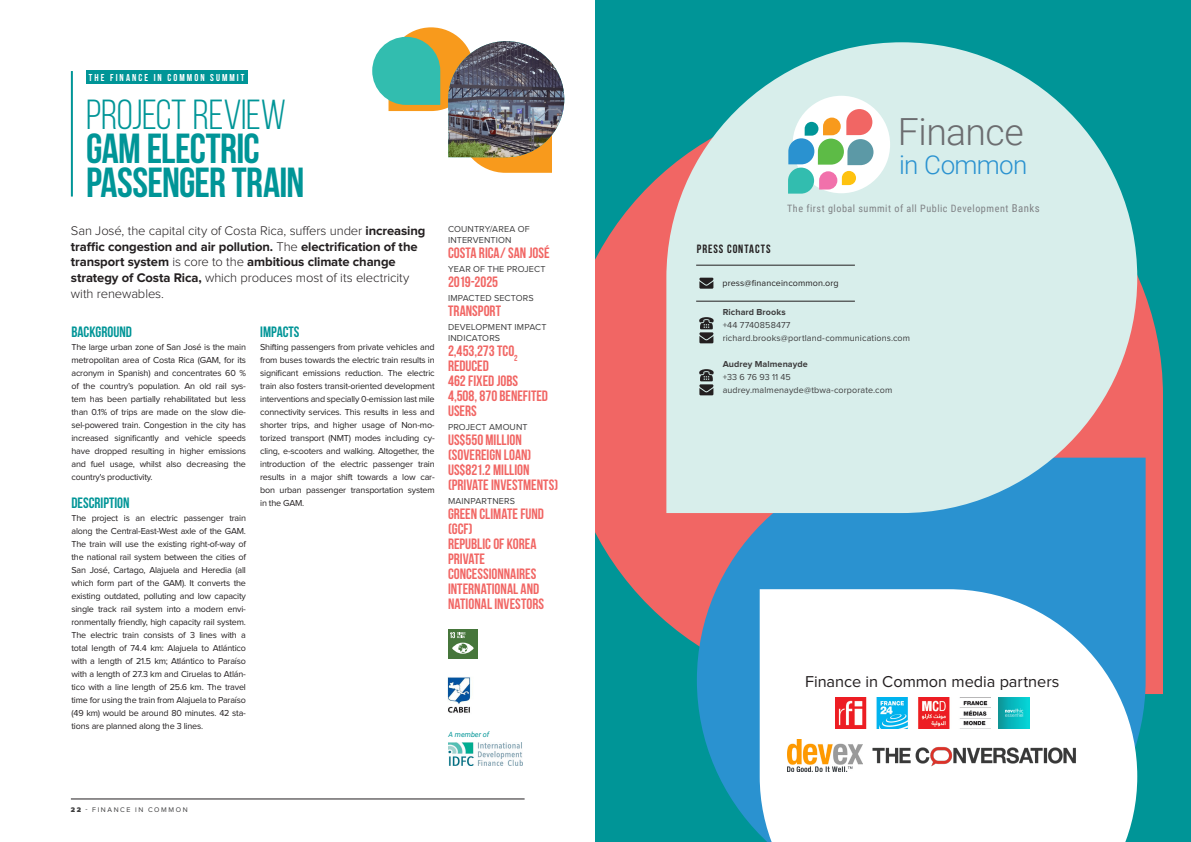
<style>
.page{position:relative;width:1191px;height:842px;background:#fff}
.page>*{position:absolute;margin:0;border:0;box-sizing:border-box;transform-origin:0 0}
.t1{font:700 42px/34px "Bebas Neue";letter-spacing:-.02em;color:#009597}
.t2{font:42px "Bebas Neue";letter-spacing:-.01em;color:#009597}
.t3{font:300 37.4px "Roboto";letter-spacing:-.015em;color:#6c6d70}
.t4{font:300 26px "Roboto";letter-spacing:-.03em;color:#2a92d0}
.t5{font:16.3px "Proxima Nova";letter-spacing:-.005em;color:#231f20}
.t6{font:700 15px/15px "Bebas Neue";color:#f16664}
.t7{font:700 15px "Bebas Neue";color:#009597}
.t8{font:700 13px/15.6px "Proxima Nova";letter-spacing:-.01em;color:#231f20}
.t9{font:700 12px "Bebas Neue";letter-spacing:.08em;color:#231f20}
.t10{font:10.1px "Roboto Condensed";letter-spacing:.055em;color:#808285}
.t11{font:700 10px "Bebas Neue";letter-spacing:.205em;color:#fff}
.t12{font:9px/13px "Proxima Nova";letter-spacing:-.02em;color:#231f20;text-align:justify}
.t13{font:9px/13px "Proxima Nova";letter-spacing:.01em;color:#3e3e3f}
.t14{font:700 9px "Proxima Nova";letter-spacing:.005em;color:#3e3e3f}
.t15{font:9px "Proxima Nova";letter-spacing:.01em;color:#231f20}
.t16{font:italic 7.2px "Roboto";color:#009597}
.t17{font:7px "Proxima Nova";letter-spacing:.225em;color:#3e3e3f}
.s1{font-weight:300}
.s2{font-weight:900}
.s3{font-size:10.8px}
</style>
<div class="page">
<div style="left:595px;top:0;width:596px;height:842px;background:#009597"></div>
<svg style="left:595px;top:170px;width:568px;height:524px;fill:#f16664"></svg>
<svg style="left:697px;top:458px;width:448px;height:376px;background:#368ec3"></svg>
<svg style="left:759px;top:589px;width:378px;height:253px;background:#e8f3f9"></svg>
<svg style="left:666px;top:42px;width:471px;height:471px;background:#bcdddd"></svg>
<hr style="left:696px;top:301px;width:159px;height:1px;background:#231f20">
<hr style="left:696px;top:265px;width:159px;height:1px;background:#231f20">
<svg style="left:699px;top:278px;width:14px;height:11px"></svg>
<svg style="left:699px;top:317px;width:14px;height:26px"></svg>
<svg style="left:699px;top:369px;width:14px;height:26px"></svg>
<div style="left:792px;top:96px;width:98px;height:97px;background:#fff;border-radius:50%"></div>
<svg style="left:788px;top:109px;width:85px;height:85px"></svg>
<img style="left:787px;top:740px;width:75px;height:31px">
<img style="left:871px;top:740px;width:207px;height:31px">
<img style="left:998px;top:697px;width:31px;height:31px">
<img style="left:835px;top:697px;width:155px;height:31px">
<hr style="left:71px;top:799px;width:453px;height:1px;background:#231f20">
<div style="left:86px;top:71px;width:161px;height:13px;background:#009597"></div>
<hr style="left:71px;top:71px;width:2px;height:126px;background:#009597">
<svg style="left:372px;top:27px;width:192px;height:146px"></svg>
<div style="left:448px;top:630px;width:29px;height:29px;background:#46763b"></div>
<svg style="left:450px;top:632px;width:24px;height:22px"></svg>
<img style="left:448px;top:742px;width:75px;height:23px">
<img style="left:447px;top:677px;width:24px;height:36px">
<p class="t11" style="left:89px;top:72px;width:157px">THE FINANCE IN COMMON SUMMIT</p>
<h1 class="t2" style="left:86px;top:92px;width:201px">PROJECT REVIEW</h1>
<h1 class="t1" style="left:86px;top:131px;width:220px">GAM ELECTRIC<br>PASSENGER TRAIN</h1>
<p class="t8" style="left:71px;top:224px;width:356px"><span class="s1">San José, the capital city of Costa Rica, suffers under</span> increasing traffic congestion and air pollution. <span class="s1">The</span> electrification of the transport system <span class="s1">is core to the</span> ambitious climate change strategy of Costa Rica, <span class="s1">which produces most of its electricity with renewables.</span></p>
<p class="t13" style="left:448px;top:224px;width:83px;line-height:11px">COUNTRY/AREA OF<br>INTERVENTION</p>
<h3 class="t6" style="left:448px;top:246px;width:103px">COSTA RICA/ SAN JOSÉ</h3>
<p class="t13" style="left:448px;top:263px;width:99px">YEAR OF THE PROJECT</p>
<h3 class="t6" style="left:448px;top:274px;width:52px">2019-2025</h3>
<p class="t13" style="left:448px;top:292px;width:87px">IMPACTED SECTORS</p>
<h3 class="t6" style="left:448px;top:303px;width:55px">TRANSPORT</h3>
<p class="t13" style="left:448px;top:322px;width:100px;line-height:11px">DEVELOPMENT IMPACT<br>INDICATORS</p>
<h3 class="t6" style="left:448px;top:343px;width:102px">2,453,273 TCO<sub>2<br></sub>REDUCED<br>462 FIXED JOBS<br>4,508, 870 BENEFITED<br>USERS</h3>
<p class="t13" style="left:448px;top:421px;width:81px">PROJECT AMOUNT</p>
<h3 class="t6" style="left:448px;top:432px;width:112px">US$550 MILLION (SOVEREIGN LOAN)<br>US$821.2 MILLION (PRIVATE INVESTMENTS)</h3>
<p class="t13" style="left:448px;top:495px;width:68px">MAINPARTNERS</p>
<h3 class="t6" style="left:448px;top:506px;width:98px">GREEN CLIMATE FUND (GCF)<br>REPUBLIC OF KOREA<br>PRIVATE<br>CONCESSIONNAIRES<br>INTERNATIONAL AND<br>NATIONAL INVESTORS</h3>
<h3 class="t7" style="left:71px;top:324px;width:62px">BACKGROUND</h3>
<p class="t12" style="left:71px;top:341px;width:176px">The large urban zone of San José is the main metropolitan area of Costa Rica (GAM, for its acronym in Spanish) and concentrates 60 % of the country’s population. An old rail sys&shy;tem has been partially rehabilitated but less than 0.1% of trips are made on the slow die&shy;sel-powered train. Congestion in the city has increased significantly and vehicle speeds have dropped resulting in higher emissions and fuel usage, whilst also decreasing the country's productivity.</p>
<h3 class="t7" style="left:71px;top:494px;width:60px">DESCRIPTION</h3>
<p class="t12" style="left:71px;top:511px;width:176px">The project is an electric passenger train along the Central-East-West axle of the GAM.<br>The train will use the existing right-of-way of the national rail system between the cities of San José, Cartago, Alajuela and Heredia (all which form part of the GAM). It converts the existing outdated, polluting and low capacity single track rail system into a modern envi&shy;ronmentally friendly, high capacity rail system.<br>The electric train consists of 3 lines with a total length of 74.4 km: Alajuela to Atlántico with a length of 21.5 km; Atlántico to Paraíso with a length of 27.3 km and Ciruelas to Atlán&shy;tico with a line length of 25.6 km. The travel time for using the train from Alajuela to Paraíso (49 km) would be around 80 minutes. 42 sta&shy;tions are planned along the 3 lines.</p>
<h3 class="t7" style="left:260px;top:324px;width:41px">IMPACTS</h3>
<p class="t12" style="left:260px;top:341px;width:176px">Shifting passengers from private vehicles and from buses towards the electric train results in significant emissions reduction. The electric train also fosters transit-oriented development interventions and specially 0-emission last mile connectivity services. This results in less and shorter trips, and higher usage of Non-mo&shy;torized transport (NMT) modes including cy&shy;cling, e-scooters and walking. Altogether, the introduction of the electric passenger train results in a major shift towards a low car&shy;bon urban passenger transportation system in the GAM.</p>
<p class="t16" style="left:448px;top:729px;width:42px">A member of</p>
<p class="t17" style="left:71px;top:806px;width:118px"><span class="s2">22</span> - FINANCE IN COMMON</p>
<h2 class="t3" style="left:898px;top:105px;width:127px">Finance</h2>
<h3 class="t4" style="left:899px;top:147px;width:130px">in Common</h3>
<p class="t10" style="left:787px;top:201px;width:254px">The first global summit of all Public Development <span class="s3">Banks</span></p>
<h3 class="t9" style="left:697px;top:242px;width:75px">PRESS CONTACTS</h3>
<p class="t15" style="left:722px;top:279px;width:118px">press@financeincommon.org</p>
<p class="t14" style="left:722px;top:307px;width:65px">Richard Brooks</p>
<p class="t13" style="left:722px;top:318px;width:189px">+44 7740858477 richard.brooks@portland-communications.com</p>
<p class="t14" style="left:722px;top:359px;width:87px">Audrey Malmenayde</p>
<p class="t13" style="left:722px;top:370px;width:171px">+33 6 76 93 11 45 audrey.malmenayde@tbwa-corporate.com</p>
<h3 class="t5" style="left:805px;top:674px;width:256px">Finance in Common media partners</h3>
</div>
